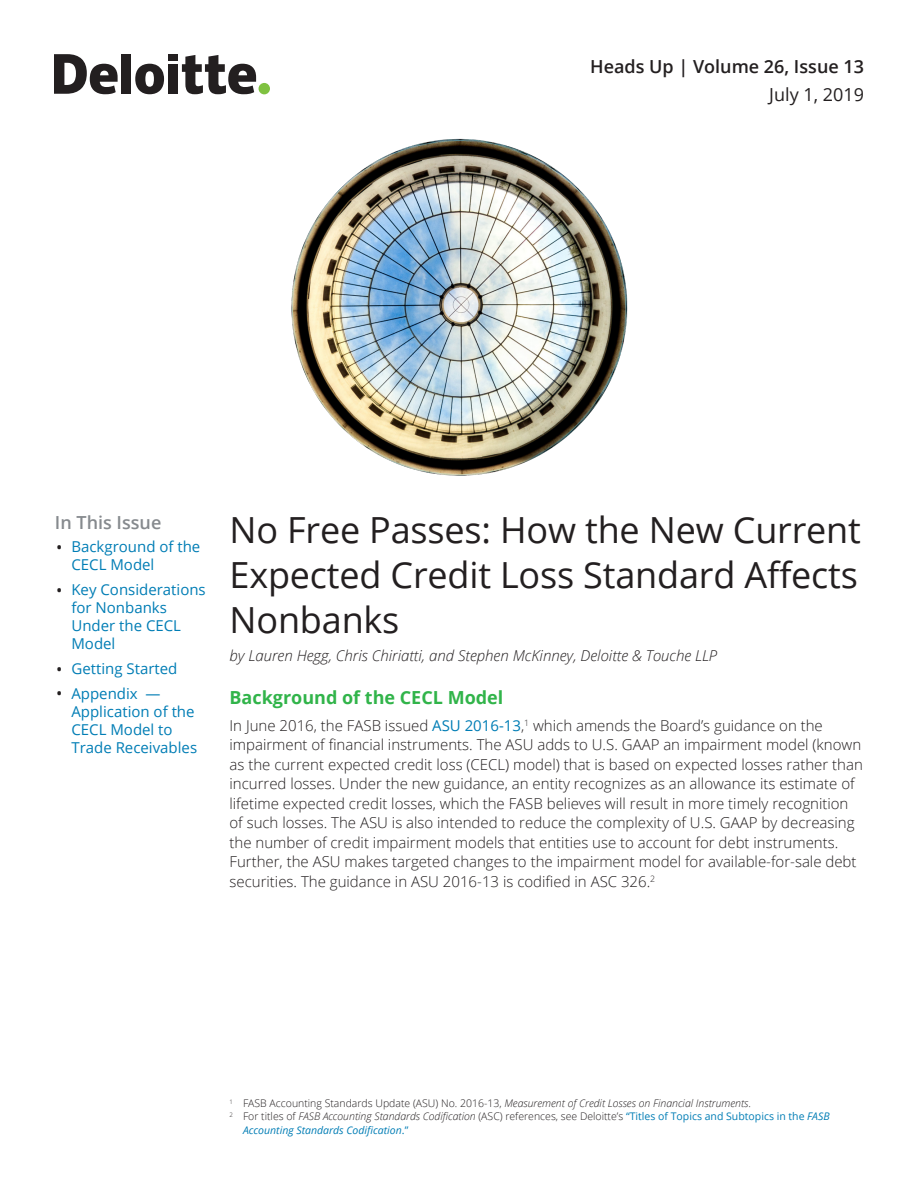
<style>
.page{position:relative;width:918px;height:1188px;background:#fff}
.page>*{position:absolute;margin:0;border:0;box-sizing:border-box;transform-origin:0 0}
.t1{font:36px/45px "Open Sans";letter-spacing:-.005em;color:#231f20;text-align:justify}
.t2{font:700 18px "Open Sans";color:#31b44a}
.t3{font:600 18px "Open Sans";color:#231f20}
.t4{font:600 18px "Open Sans";color:#868a8e}
.t5{font:18px "Open Sans";color:#231f20}
.t6{font:300 15px/19.5px "Open Sans";color:#231f20}
.t7{font:15px/18px "Open Sans";color:#007db5}
.t8{font:italic 300 15px "Open Sans";color:#231f20}
.t9{font:300 10.5px "Open Sans";color:#231f20}
.t10{font:italic 300 10.5px "Open Sans";color:#231f20}
.t11{font:italic 10.5px "Open Sans";color:#007db5}
.s1{font-weight:300;font-size:24px;color:#231f20}
.s2{font-weight:400;color:#007db5}
.s3{font-style:normal}
.s4{font-style:italic}
.s5{font-weight:400;font-style:italic;color:#007db5}
</style>
<div class="page">
<img style="left:291px;top:138px;width:337px;height:338px">
<div style="left:259px;top:83px;width:11px;height:11px;background:#7fc241;border-radius:50%"></div>
<div style="left:121px;top:54px;width:10px;height:40px;background:#231f20"></div>
<svg style="left:135px;top:64px;width:29px;height:30px"></svg>
<div style="left:168px;top:64px;width:10px;height:30px;background:#231f20"></div>
<div style="left:168px;top:54px;width:10px;height:7px;background:#231f20"></div>
<svg style="left:182px;top:55px;width:74px;height:39px"></svg>
<svg style="left:54px;top:54px;width:64px;height:40px"></svg>
<p class="t3" style="left:590px;top:54px;width:275px">Heads Up | Volume 26, Issue 13</p>
<p class="t5" style="left:769px;top:82px;width:96px">July 1, 2019</p>
<p class="t4" style="left:55px;top:510px;width:108px">In This Issue</p>
<p class="t7" style="left:71px;top:538px;width:130px;text-indent:-16px"><span class="s1">•</span> Background of the<br>CECL Model</p>
<p class="t7" style="left:71px;top:580px;width:136px;text-indent:-16px"><span class="s1">•</span> Key Considerations for Nonbanks<br>Under the CECL<br>Model</p>
<p class="t7" style="left:55px;top:659px;width:124px"><span class="s1">•</span> Getting Started</p>
<p class="t7" style="left:71px;top:684px;width:127px;text-indent:-16px"><span class="s1">•</span> Appendix —<br>Application of the<br>CECL Model to<br>Trade Receivables</p>
<h1 class="t1" style="left:230px;top:506px;width:633px">No Free Passes: How the New Current Expected Credit Loss Standard Affects Nonbanks</h1>
<p class="t8" style="left:230px;top:645px;width:489px">by Lauren Hegg, Chris Chiriatti, and Stephen McKinney, Deloitte &amp; Touche LLP</p>
<p class="t2" style="left:230px;top:685px;width:275px">Background of the CECL Model</p>
<p class="t6" style="left:230px;top:715px;width:635px">In June 2016, the FASB issued <span class="s2">ASU 2016-13</span>,<sup>1</sup> which amends the Board’s guidance on the impairment of financial instruments. The ASU adds to U.S. GAAP an impairment model (known as the current expected credit loss (CECL) model) that is based on expected losses rather than incurred losses. Under the new guidance, an entity recognizes as an allowance its estimate of lifetime expected credit losses, which the FASB believes will result in more timely recognition of such losses. The ASU is also intended to reduce the complexity of U.S. GAAP by decreasing the number of credit impairment models that entities use to account for debt instruments.<br>Further, the ASU makes targeted changes to the impairment model for available-for-sale debt securities. The guidance in ASU 2016-13 is codified in ASC 326.<sup>2</sup></p>
<p class="t10" style="left:230px;top:1096px;width:523px"><sup>1</sup> <span class="s3">FASB Accounting Standards Update (ASU) No. 2016-13,</span> Measurement of Credit Losses on Financial Instruments<span class="s3">.</span></p>
<p class="t9" style="left:230px;top:1109px;width:602px"><sup>2</sup> For titles of <span class="s4">FASB Accounting Standards Codification</span> (ASC) references, see Deloitte’s <span class="s2">“Titles of Topics and Subtopics in the</span> <span class="s5">FASB</span></p>
<p class="t11" style="left:243px;top:1123px;width:167px">Accounting Standards Codification<span class="s3">.”</span></p>
</div>
